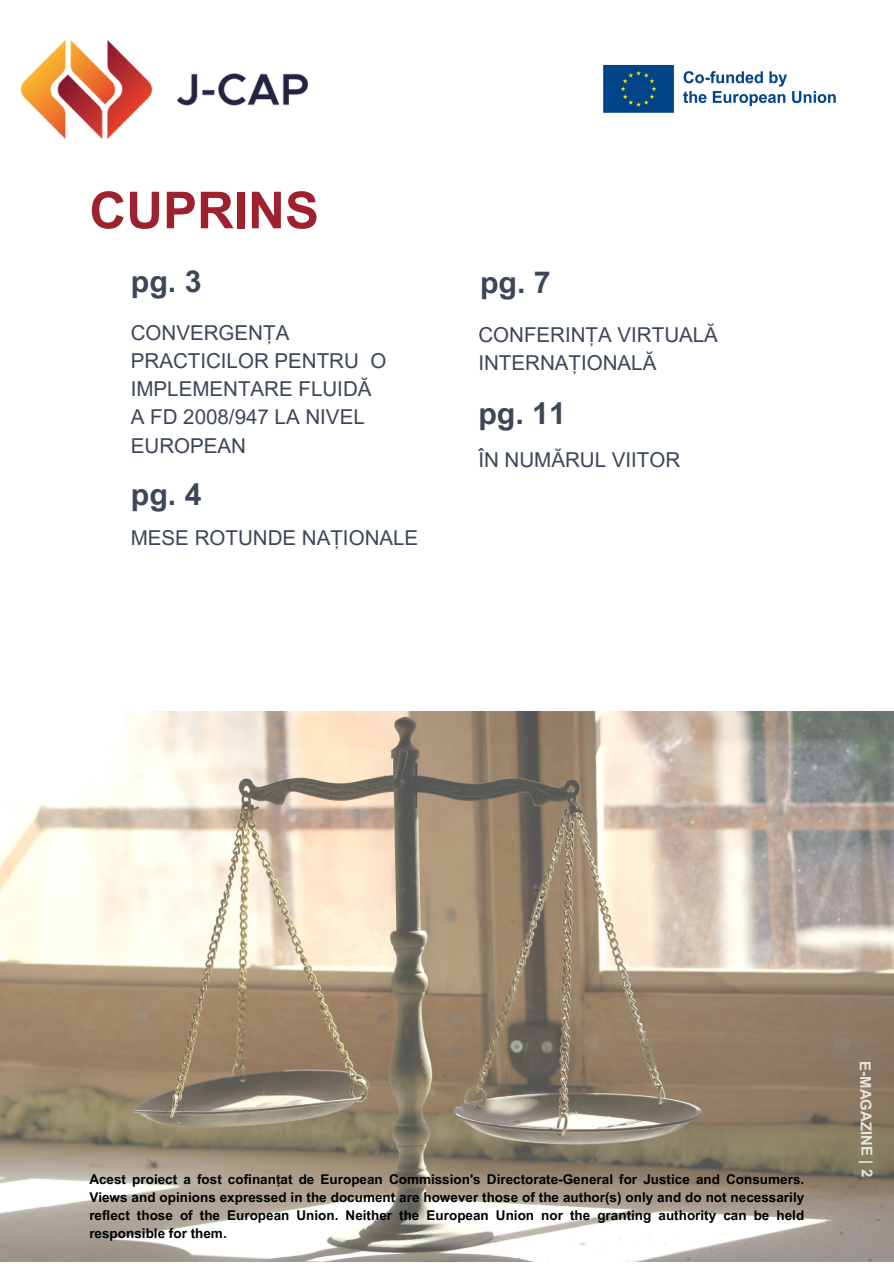
<style>
.page{position:relative;width:894px;height:1264px;background:#fff}
.page>*{position:absolute;margin:0;border:0;box-sizing:border-box;transform-origin:0 0}
.t1{font:700 51px "Arial MT Pro";color:#9e212d}
.t2{font:700 30.3px "Arial MT Pro";color:#3d465a}
.t3{font:20.55px/28.2px "Arial MT Pro";color:#3d465a}
.t4{font:700 15px "Arial MT Pro";color:#fff}
.t5{font:700 13.5px/18px "Arial MT Pro";color:#000;text-align:justify}
</style>
<div class="page">
<img style="left:22px;top:40px;width:286px;height:98px">
<img style="left:603px;top:64px;width:233px;height:49px">
<img style="left:0;top:711px;width:893px;height:550px">
<h2 class="t1" style="left:89px;top:191px;width:231px">CUPRINS</h2>
<h2 class="t2" style="left:131px;top:270px;width:72px">pg. 3</h2>
<h3 class="t3" style="left:131px;top:321px;width:257px">CONVERGENȚA<br>PRACTICILOR PENTRU O<br>IMPLEMENTARE FLUIDĂ<br>A FD 2008/947 LA NIVEL<br>EUROPEAN</h3>
<p class="t2" style="left:131px;top:483px;width:72px">pg. 4</p>
<h3 class="t3" style="left:131px;top:526px;width:289px">MESE ROTUNDE NAȚIONALE</h3>
<h3 class="t2" style="left:480px;top:271px;width:72px">pg. 7</h3>
<h2 class="t3" style="left:478px;top:323px;width:241px">CONFERINȚA VIRTUALĂ<br>INTERNAȚIONALĂ</h2>
<h3 class="t2" style="left:478px;top:401px;width:89px">pg. 11</h3>
<h2 class="t3" style="left:478px;top:448px;width:203px">ÎN NUMĂRUL VIITOR</h2>
<h1 class="t5" style="left:89px;top:1171px;width:716px">Acest proiect a fost cofinanțat de European Commission's Directorate-General for Justice and Consumers.<br>Views and opinions expressed in the document are however those of the author(s) only and do not necessarily reflect those of the European Union. Neither the European Union nor the granting authority can be held responsible for them.</h1>
<p class="t4" style="left:870px;top:1060px;width:117px;rotate:89deg">E-MAGAZINE | 2</p>
</div>
